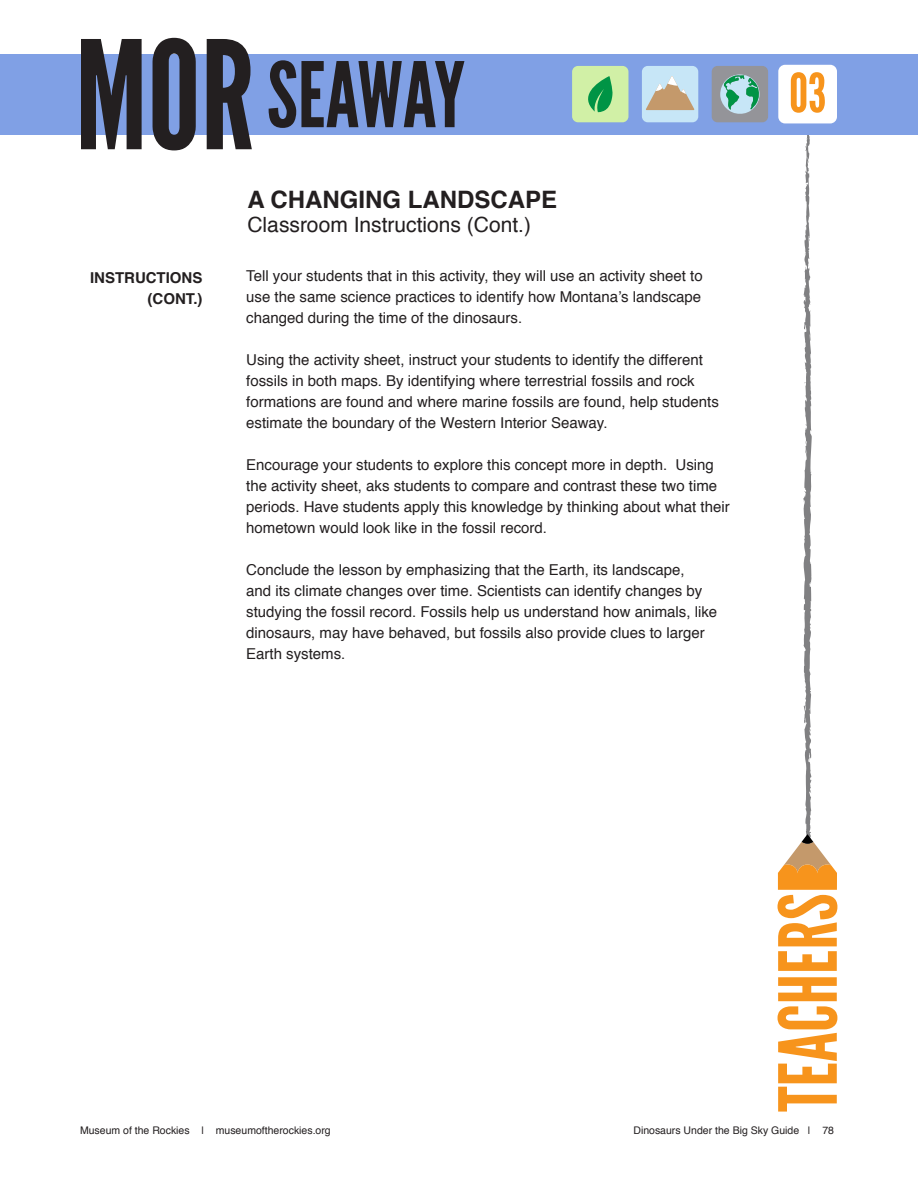
<style>
.page{position:relative;width:918px;height:1188px;background:#fff}
.page>*{position:absolute;margin:0;border:0;box-sizing:border-box;transform-origin:0 0}
.Banner_MOR{font:150px "League Gothic";color:#231f20}
.MOR_banner_subtitle{font:90px "League Gothic";color:#231f20}
.MOR_banner_subtitle-2{font:79.8px "League Gothic";color:#f7941c}
.t1{font:54px "League Gothic";color:#f7941c}
.Main_Title{font:700 24px "Helvetica";color:#231f20}
.Main_Title-2{font:21px "Helvetica";color:#231f20}
.Body_Copy_14_pt_Lead{font:15px/21px "Helvetica";color:#231f20}
.Subtitle_2{font:700 15px "Helvetica";color:#231f20}
.t2{font:10.5px "Helvetica";color:#231f20}
</style>
<div class="page">
<svg style="left:778px;top:135px;width:59px;height:755px"></svg>
<div style="left:0;top:54px;width:918px;height:81px;background:#80a0e5"></div>
<div style="left:712px;top:66px;width:56px;height:56px;background:#949499;border-radius:6px"></div>
<svg style="left:720px;top:74px;width:40px;height:40px"></svg>
<div style="left:642px;top:66px;width:56px;height:56px;background:#c7e6f7;border-radius:6px"></div>
<svg style="left:646px;top:76px;width:48px;height:34px"></svg>
<div style="left:572px;top:66px;width:56px;height:56px;background:#d1f0a6;border-radius:6px"></div>
<svg style="left:588px;top:76px;width:25px;height:36px"></svg>
<div style="left:778px;top:65px;width:59px;height:58px;background:#fff;border-radius:7px"></div>
<p class="Banner_MOR" style="left:75px;top:6px;width:181px">MOR</p>
<p class="MOR_banner_subtitle" style="left:267px;top:42px;width:200px">SEAWAY</p>
<h3 class="t1" style="left:789px;top:61px;width:39px">03</h3>
<p class="Subtitle_2" style="left:90px;top:265px;width:114px">INSTRUCTIONS</p>
<p class="Subtitle_2" style="left:148px;top:286px;width:56px">(CONT.)</p>
<p class="Main_Title" style="left:248px;top:180px;width:311px">A CHANGING LANDSCAPE</p>
<p class="Main_Title-2" style="left:248px;top:209px;width:285px">Classroom Instructions (Cont.)</p>
<p class="Body_Copy_14_pt_Lead" style="left:246px;top:265px;width:458px;text-align:justify">Tell your students that in this activity, they will use an activity sheet to use the same science practices to identify how Montana’s landscape changed during the time of the dinosaurs.</p>
<p class="Body_Copy_14_pt_Lead" style="left:246px;top:349px;width:474px">Using the activity sheet, instruct your students to identify the different fossils in both maps. By identifying where terrestrial fossils and rock formations are found and where marine fossils are found, help students estimate the boundary of the Western Interior Seaway.</p>
<p class="Body_Copy_14_pt_Lead" style="left:246px;top:454px;width:485px">Encourage your students to explore this concept more in depth. Using the activity sheet, aks students to compare and contrast these two time periods. Have students apply this knowledge by thinking about what their hometown would look like in the fossil record.</p>
<p class="Body_Copy_14_pt_Lead" style="left:246px;top:559px;width:473px">Conclude the lesson by emphasizing that the Earth, its landscape,<br>and its climate changes over time. Scientists can identify changes by studying the fossil record. Fossils help us understand how animals, like dinosaurs, may have behaved, but fossils also provide clues to larger Earth systems.</p>
<p class="MOR_banner_subtitle-2" style="left:761px;top:1112px;width:220px;rotate:-90deg">TEACHERS</p>
<p class="t2" style="left:80px;top:1122px;width:252px">Museum of the Rockies | museumoftherockies.org</p>
<p class="t2" style="left:633px;top:1122px;width:202px">Dinosaurs Under the Big Sky Guide | 78</p>
</div>
